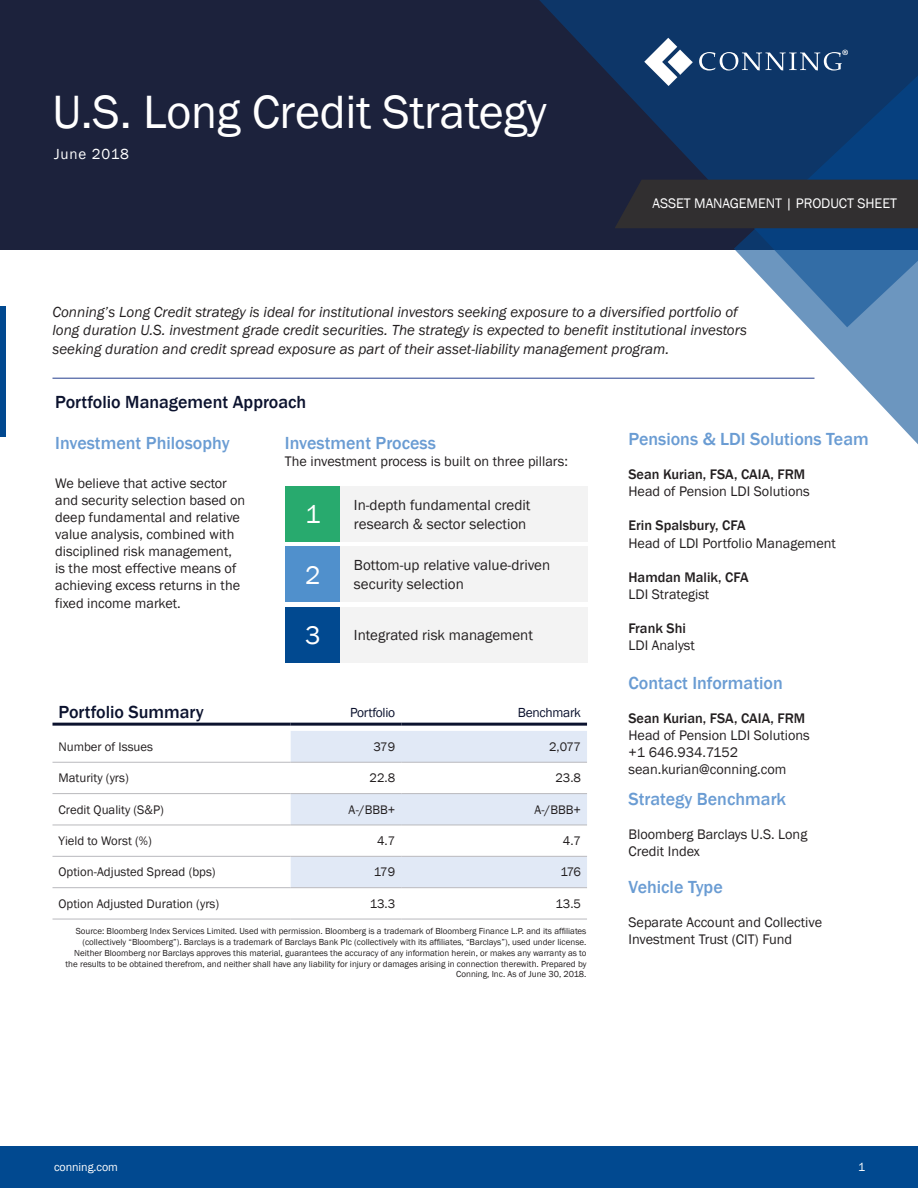
<style>
.page{position:relative;width:918px;height:1188px;background:#fff}
.page>*{position:absolute;margin:0;border:0;box-sizing:border-box;transform-origin:0 0}
.t1{font:48px "Franklin Gothic";letter-spacing:-.005em;color:#fff}
.CHART__Heading{font:26.25px "Franklin Gothic";color:#fff}
.t2{font:500 18px "Franklin Gothic";color:#6a9cd3}
.CHART__Heading-2{font:500 18px "Franklin Gothic";color:#0b122e}
.Body_Copy{font:500 18px "Franklin Gothic";color:#0b122e}
.t3{font:16.65px "Myriad Pro";color:#fff}
.t4{font:italic 15px/18px "Franklin Gothic";color:#231f20}
.Body_Copy-2{font:15px/19.5px "Franklin Gothic";color:#231f20}
.t5{font:15px "Franklin Gothic";letter-spacing:.06em;color:#fff}
.t6{font:14.25px/17.1px "Franklin Gothic";color:#231f20}
.t7{font:500 14.25px "Franklin Gothic";color:#231f20}
.t8{font:14.25px "Franklin Gothic";letter-spacing:-.005em;color:#fff}
.CHART__Heading-3{font:13.5px "Franklin Gothic";letter-spacing:-.02em;color:#0b122e}
.CHART__Heading-4{font:12.75px "Franklin Gothic";color:#231f20}
.t9{font:12px "Franklin Gothic";letter-spacing:-.005em;color:#fff}
.t10{font:9px/10.8px "Franklin Gothic";color:#231f20;text-align:right}
</style>
<div class="page">
<div style="left:0;top:0;width:918px;height:250px;background:#1c223c"></div>
<svg style="left:539px;top:0;width:195px;height:180px;fill:#0d3668"></svg>
<svg style="left:734px;top:0;width:184px;height:444px"></svg>
<svg style="left:699px;top:52px;width:143px;height:19px;background:#43638a"></svg>
<svg style="left:644px;top:38px;width:48px;height:48px;background:#778eaa"></svg>
<div style="left:0;top:1147px;width:918px;height:41px;background:#014990"></div>
<div style="left:285px;top:486px;width:55px;height:56px;background:#28aa6e"></div>
<div style="left:285px;top:547px;width:55px;height:55px;background:#5090cc"></div>
<div style="left:285px;top:607px;width:55px;height:55px;background:#014990"></div>
<div style="left:340px;top:486px;width:248px;height:56px;background:#f3f3f3"></div>
<div style="left:340px;top:547px;width:248px;height:55px;background:#f3f3f3"></div>
<div style="left:340px;top:607px;width:248px;height:55px;background:#f3f3f3"></div>
<div style="left:615px;top:180px;width:303px;height:48px;background:#312f30"></div>
<div style="left:291px;top:731px;width:296px;height:31px;background:#e1e9f6"></div>
<svg style="left:291px;top:794px;width:296px;height:125px;fill:#e1e9f6"></svg>
<hr style="left:52px;top:723px;width:239px;height:3px;background:#0b122e">
<hr style="left:291px;top:723px;width:110px;height:3px;background:#0b122e">
<hr style="left:401px;top:723px;width:186px;height:3px;background:#0b122e">
<hr style="left:52px;top:762px;width:239px;height:1px;background:#b9b9bd">
<hr style="left:291px;top:762px;width:110px;height:1px;background:#b9b9bd">
<hr style="left:401px;top:762px;width:186px;height:1px;background:#b9b9bd">
<hr style="left:52px;top:793px;width:239px;height:1px;background:#b9b9bd">
<hr style="left:291px;top:793px;width:110px;height:1px;background:#b9b9bd">
<hr style="left:401px;top:793px;width:186px;height:1px;background:#b9b9bd">
<hr style="left:52px;top:825px;width:239px;height:1px;background:#b9b9bd">
<hr style="left:291px;top:825px;width:110px;height:1px;background:#b9b9bd">
<hr style="left:401px;top:825px;width:186px;height:1px;background:#b9b9bd">
<hr style="left:52px;top:856px;width:239px;height:1px;background:#b9b9bd">
<hr style="left:291px;top:856px;width:110px;height:1px;background:#b9b9bd">
<hr style="left:401px;top:856px;width:186px;height:1px;background:#b9b9bd">
<hr style="left:52px;top:887px;width:239px;height:1px;background:#b9b9bd">
<hr style="left:52px;top:919px;width:239px;height:1px;background:#b9b9bd">
<hr style="left:401px;top:887px;width:186px;height:1px;background:#b9b9bd">
<hr style="left:401px;top:919px;width:186px;height:1px;background:#b9b9bd">
<hr style="left:291px;top:887px;width:110px;height:1px;background:#b9b9bd">
<hr style="left:291px;top:919px;width:110px;height:1px;background:#b9b9bd">
<div style="left:0;top:306px;width:6px;height:130px;background:#014990"></div>
<hr style="left:52px;top:378px;width:762px;height:1px;background:#253f8e">
<p class="t1" style="left:52px;top:82px;width:496px">U.S. Long Credit Strategy</p>
<p class="t5" style="left:54px;top:145px;width:77px">June 2018</p>
<h3 class="t3" style="left:842px;top:45px;width:8px">®</h3>
<p class="t8" style="left:652px;top:195px;width:246px">ASSET MANAGEMENT | PRODUCT SHEET</p>
<p class="t4" style="left:52px;top:303px;width:696px">Conning’s Long Credit strategy is ideal for institutional investors seeking exposure to a diversified portfolio of long duration U.S. investment grade credit securities. The strategy is expected to benefit institutional investors</p>
<p class="t4" style="left:52px;top:340px;width:618px">seeking duration and credit spread exposure as part of their asset-liability management program.</p>
<p class="CHART__Heading-2" style="left:55px;top:391px;width:253px">Portfolio Management Approach</p>
<p class="t2" style="left:55px;top:432px;width:176px">Investment Philosophy</p>
<p class="t6" style="left:55px;top:475px;width:192px">We believe that active sector and security selection based on deep fundamental and relative value analysis, combined with disciplined risk management, is the most effective means of achieving excess returns in the fixed income market.</p>
<p class="t2" style="left:285px;top:432px;width:153px">Investment Process</p>
<p class="t6" style="left:285px;top:453px;width:284px">The investment process is built on three pillars:</p>
<p class="CHART__Heading" style="left:305px;top:498px;width:17px">1</p>
<p class="Body_Copy-2" style="left:354px;top:495px;width:178px">In-depth fundamental credit research &amp; sector selection</p>
<p class="Body_Copy-2" style="left:354px;top:555px;width:198px">Bottom-up relative value-driven security selection</p>
<p class="Body_Copy-2" style="left:354px;top:625px;width:181px">Integrated risk management</p>
<p class="CHART__Heading" style="left:305px;top:559px;width:17px">2</p>
<p class="CHART__Heading" style="left:305px;top:619px;width:17px">3</p>
<p class="Body_Copy" style="left:58px;top:701px;width:147px">Portfolio Summary</p>
<p class="CHART__Heading-3" style="left:350px;top:704px;width:47px">Portfolio</p>
<p class="CHART__Heading-3" style="left:518px;top:704px;width:65px">Benchmark</p>
<p class="CHART__Heading-4" style="left:58px;top:739px;width:96px">Number of Issues</p>
<p class="CHART__Heading-4" style="left:373px;top:739px;width:23px">379</p>
<p class="CHART__Heading-4" style="left:549px;top:739px;width:34px">2,077</p>
<p class="CHART__Heading-4" style="left:58px;top:770px;width:72px">Maturity (yrs)</p>
<p class="CHART__Heading-4" style="left:370px;top:770px;width:27px">22.8</p>
<p class="CHART__Heading-4" style="left:555px;top:770px;width:27px">23.8</p>
<p class="CHART__Heading-4" style="left:58px;top:802px;width:107px">Credit Quality (S&amp;P)</p>
<p class="CHART__Heading-4" style="left:349px;top:802px;width:48px">A-/BBB+</p>
<p class="CHART__Heading-4" style="left:534px;top:802px;width:48px">A-/BBB+</p>
<p class="CHART__Heading-4" style="left:58px;top:833px;width:95px">Yield to Worst (%)</p>
<p class="CHART__Heading-4" style="left:377px;top:833px;width:20px">4.7</p>
<p class="CHART__Heading-4" style="left:563px;top:833px;width:20px">4.7</p>
<p class="CHART__Heading-4" style="left:58px;top:864px;width:159px">Option-Adjusted Spread (bps)</p>
<p class="CHART__Heading-4" style="left:374px;top:864px;width:23px">179</p>
<p class="CHART__Heading-4" style="left:560px;top:864px;width:22px">176</p>
<p class="CHART__Heading-4" style="left:58px;top:896px;width:162px">Option Adjusted Duration (yrs)</p>
<p class="CHART__Heading-4" style="left:370px;top:896px;width:27px">13.3</p>
<p class="CHART__Heading-4" style="left:556px;top:896px;width:27px">13.5</p>
<p class="t10" style="left:66px;top:926px;width:523px">Source: Bloomberg Index Services Limited. Used with permission. Bloomberg is a trademark of Bloomberg Finance L.P. and its affiliates (collectively “Bloomberg”). Barclays is a trademark of Barclays Bank Plc (collectively with its affiliates, “Barclays”), used under license.<br>Neither Bloomberg nor Barclays approves this material, guarantees the accuracy of any information herein, or makes any warranty as to the results to be obtained therefrom, and neither shall have any liability for injury or damages arising in connection therewith. Prepared by Conning, Inc. As of June 30, 2018.</p>
<p class="t2" style="left:628px;top:428px;width:242px">Pensions &amp; LDI Solutions Team</p>
<p class="t7" style="left:628px;top:466px;width:178px">Sean Kurian, FSA, CAIA, FRM</p>
<p class="t6" style="left:628px;top:483px;width:183px">Head of Pension LDI Solutions</p>
<p class="t7" style="left:628px;top:517px;width:119px">Erin Spalsbury, CFA</p>
<p class="t6" style="left:628px;top:535px;width:209px">Head of LDI Portfolio Management</p>
<p class="t7" style="left:628px;top:568px;width:122px">Hamdan Malik, CFA</p>
<p class="t6" style="left:628px;top:586px;width:82px">LDI Strategist</p>
<p class="t7" style="left:628px;top:619px;width:59px">Frank Shi</p>
<p class="t6" style="left:628px;top:637px;width:68px">LDI Analyst</p>
<p class="t2" style="left:628px;top:672px;width:156px">Contact Information</p>
<p class="t7" style="left:628px;top:709px;width:178px">Sean Kurian, FSA, CAIA, FRM</p>
<p class="t6" style="left:628px;top:727px;width:183px">Head of Pension LDI Solutions +1 646.934.7152 sean.kurian@conning.com</p>
<p class="t2" style="left:628px;top:788px;width:159px">Strategy Benchmark</p>
<p class="t6" style="left:628px;top:826px;width:180px">Bloomberg Barclays U.S. Long<br>Credit Index</p>
<p class="t2" style="left:628px;top:876px;width:96px">Vehicle Type</p>
<p class="t6" style="left:628px;top:914px;width:195px">Separate Account and Collective<br>Investment Trust (CIT) Fund</p>
<h3 class="t9" style="left:54px;top:1159px;width:65px">conning.com</h3>
<h3 class="t9" style="left:858px;top:1159px;width:9px">1</h3>
</div>
